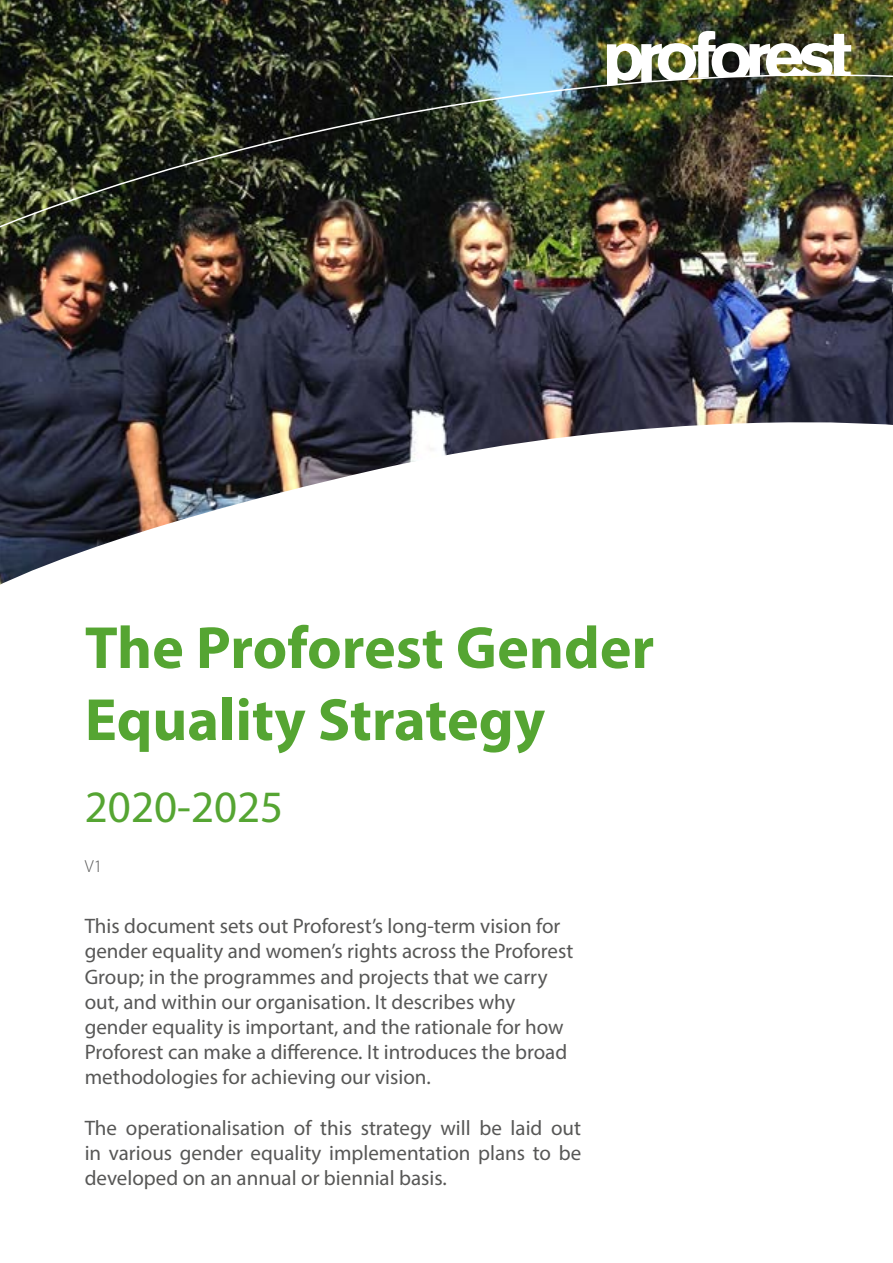
<style>
.page{position:relative;width:893px;height:1263px;background:#fff}
.page>*{position:absolute;margin:0;border:0;box-sizing:border-box;transform-origin:0 0}
.t1{font:700 60px/72px "Myriad Pro";color:#55a532}
.t2{font:45px "Myriad Pro";color:#55a532}
.t3{font:21px/25.2px "Myriad Pro";color:#575756}
.t4{font:300 17.55px "Myriad Pro";color:#575756}
</style>
<div class="page">
<img style="left:0;top:0;width:893px;height:585px">
<img style="left:0;top:59px;width:893px;height:172px">
<img style="left:607px;top:31px;width:244px;height:55px">
<h1 class="t1" style="left:85px;top:610px;width:571px">The Proforest Gender<br>Equality Strategy</h1>
<h2 class="t2" style="left:85px;top:779px;width:200px">2020-2025</h2>
<p class="t4" style="left:85px;top:856px;width:19px">V1</p>
<p class="t3" style="left:85px;top:913px;width:490px">This document sets out Proforest’s long-term vision for gender equality and women’s rights across the Proforest Group; in the programmes and projects that we carry out, and within our organisation. It describes why gender equality is important, and the rationale for how Proforest can make a difference. It introduces the broad methodologies for achieving our vision.</p>
<p class="t3" style="left:85px;top:1115px;width:498px;text-align:justify">The operationalisation of this strategy will be laid out in various gender equality implementation plans to be developed on an annual or biennial basis.</p>
</div>
